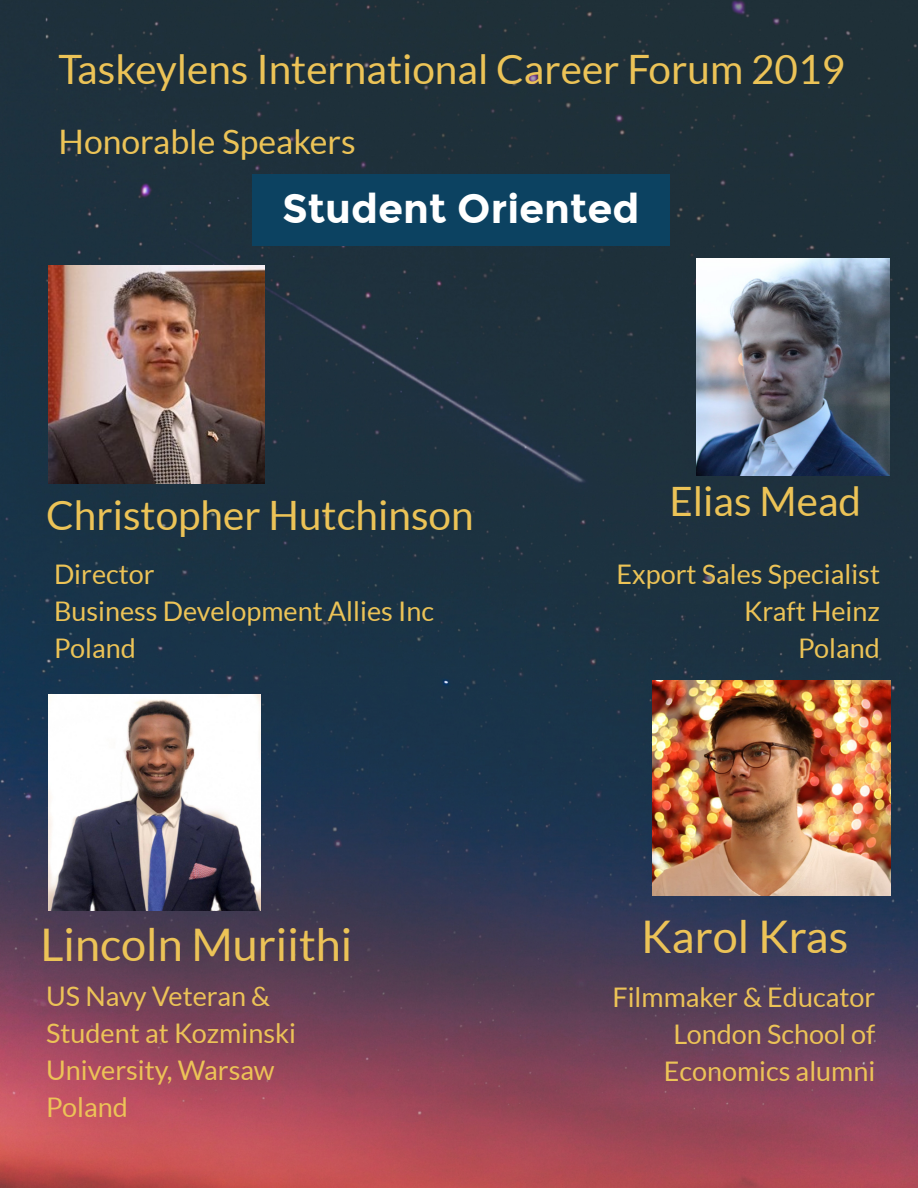
<style>
.page{position:relative;width:918px;height:1188px;background:#fff}
.page>*{position:absolute;margin:0;border:0;box-sizing:border-box;transform-origin:0 0}
.t1{font:45px "Lato";color:#ecc357}
.t2{font:40.5px "Lato";color:#ecc357}
.t3{font:700 40.5px "Montserrat";color:#fff}
.t4{font:33.75px "Lato";color:#ecc357}
.t5{font:27px/37.2px "Lato";color:#ecc357}
</style>
<div class="page">
<img style="left:0;top:0;width:918px;height:1188px">
<div style="left:252px;top:174px;width:417px;height:72px;background:#0c4261"></div>
<img style="left:48px;top:266px;width:216px;height:218px">
<img style="left:696px;top:259px;width:194px;height:217px">
<img style="left:48px;top:694px;width:213px;height:216px">
<img style="left:652px;top:681px;width:239px;height:215px">
<h2 class="t2" style="left:58px;top:47px;width:788px">Taskeylens International Career Forum 2019</h2>
<p class="t4" style="left:58px;top:123px;width:299px">Honorable Speakers</p>
<h2 class="t3" style="left:282px;top:184px;width:359px">Student Oriented</h2>
<h2 class="t2" style="left:46px;top:493px;width:429px">Christopher Hutchinson</h2>
<p class="t5" style="left:54px;top:555px;width:382px">Director<br>Business Development Allies Inc<br>Poland</p>
<h2 class="t2" style="left:669px;top:479px;width:193px">Elias Mead</h2>
<p class="t5" style="left:617px;top:555px;width:265px;text-align:right">Export Sales Specialist<br>Kraft Heinz<br>Poland</p>
<h1 class="t1" style="left:641px;top:912px;width:209px">Karol Kras</h1>
<h1 class="t1" style="left:40px;top:919px;width:313px">Lincoln Muriithi</h1>
<p class="t5" style="left:46px;top:977px;width:252px">US Navy Veteran &amp;<br>Student at Kozminski<br>University, Warsaw<br>Poland</p>
<p class="t5" style="left:612px;top:978px;width:264px;text-align:right">Filmmaker &amp; Educator<br>London School of<br>Economics alumni</p>
</div>
